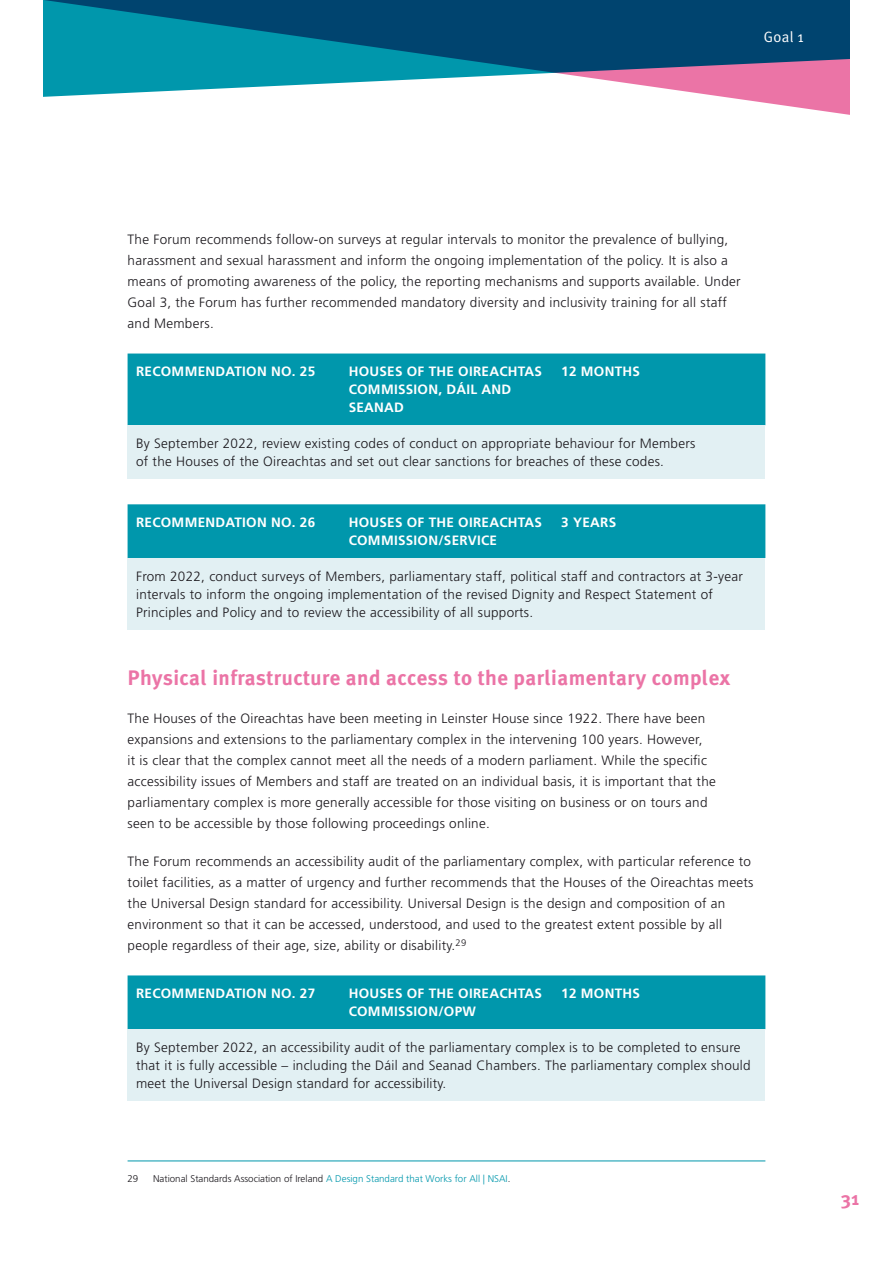
<style>
.page{position:relative;width:893px;height:1263px;background:#fff}
.page>*{position:absolute;margin:0;border:0;box-sizing:border-box;transform-origin:0 0}
.H2_no_indent{font:700 21px "Meta Plus";letter-spacing:.02em;color:#eb74a6}
.t1{font:700 18.9px "Meta Plus";color:#eb74a6}
.t2{font:15px "Meta Plus Normal";color:#fff}
.Body__4{font:300 13.5px/21px "Frutiger LT Std";letter-spacing:.02em;color:#1a171c}
.Table_Body{font:300 13.5px/18px "Frutiger LT Std";letter-spacing:.02em;color:#1a171c}
.TAble_Head{font:700 13.5px/18px "Frutiger LT Std";letter-spacing:.02em;color:#fff}
.Footnote{font:300 9.75px "Frutiger LT Std";color:#1a171c}
.s1{color:#0097ac}
</style>
<div class="page">
<svg style="left:43px;top:0;width:807px;height:115px"></svg>
<div style="left:128px;top:353px;width:637px;height:72px;background:#0097ac"></div>
<div style="left:128px;top:425px;width:637px;height:54px;background:#e2f0f3"></div>
<div style="left:128px;top:504px;width:637px;height:54px;background:#0097ac"></div>
<div style="left:128px;top:558px;width:637px;height:72px;background:#e2f0f3"></div>
<div style="left:128px;top:975px;width:637px;height:54px;background:#0097ac"></div>
<div style="left:128px;top:1029px;width:637px;height:72px;background:#e2f0f3"></div>
<hr style="left:128px;top:1160px;width:637px;height:1px;background:#0097ac">
<p class="t2" style="left:764px;top:28px;width:41px">Goal 1</p>
<p class="Body__4" style="left:128px;top:229px;width:615px">The Forum recommends follow-on surveys at regular intervals to monitor the prevalence of bullying, harassment and sexual harassment and inform the ongoing implementation of the policy. It is also a means of promoting awareness of the policy, the reporting mechanisms and supports available. Under Goal 3, the Forum has further recommended mandatory diversity and inclusivity training for all staff and Members.</p>
<p class="TAble_Head" style="left:136px;top:363px;width:181px">RECOMMENDATION NO. 25</p>
<p class="TAble_Head" style="left:349px;top:363px;width:195px">HOUSES OF THE OIREACHTAS<br>COMMISSION, DÁIL AND<br>SEANAD</p>
<p class="TAble_Head" style="left:561px;top:363px;width:80px">12 MONTHS</p>
<p class="Table_Body" style="left:136px;top:435px;width:561px">By September 2022, review existing codes of conduct on appropriate behaviour for Members of the Houses of the Oireachtas and set out clear sanctions for breaches of these codes.</p>
<p class="TAble_Head" style="left:136px;top:514px;width:181px">RECOMMENDATION NO. 26</p>
<p class="TAble_Head" style="left:349px;top:514px;width:195px">HOUSES OF THE OIREACHTAS<br>COMMISSION/SERVICE</p>
<p class="TAble_Head" style="left:561px;top:514px;width:56px">3 YEARS</p>
<p class="Table_Body" style="left:136px;top:567px;width:608px">From 2022, conduct surveys of Members, parliamentary staff, political staff and contractors at 3-year intervals to inform the ongoing implementation of the revised Dignity and Respect Statement of<br>Principles and Policy and to review the accessibility of all supports.</p>
<p class="H2_no_indent" style="left:128px;top:665px;width:604px">Physical infrastructure and access to the parliamentary complex</p>
<p class="Body__4" style="left:128px;top:708px;width:590px">The Houses of the Oireachtas have been meeting in Leinster House since 1922. There have been expansions and extensions to the parliamentary complex in the intervening 100 years. However,<br>it is clear that the complex cannot meet all the needs of a modern parliament. While the specific accessibility issues of Members and staff are treated on an individual basis, it is important that the parliamentary complex is more generally accessible for those visiting on business or on tours and seen to be accessible by those following proceedings online.</p>
<p class="Body__4" style="left:128px;top:851px;width:627px">The Forum recommends an accessibility audit of the parliamentary complex, with particular reference to toilet facilities, as a matter of urgency and further recommends that the Houses of the Oireachtas meets the Universal Design standard for accessibility. Universal Design is the design and composition of an environment so that it can be accessed, understood, and used to the greatest extent possible by all people regardless of their age, size, ability or disability.<sup>29</sup></p>
<p class="TAble_Head" style="left:136px;top:985px;width:181px">RECOMMENDATION NO. 27</p>
<p class="TAble_Head" style="left:349px;top:985px;width:195px">HOUSES OF THE OIREACHTAS<br>COMMISSION/OPW</p>
<p class="TAble_Head" style="left:561px;top:985px;width:80px">12 MONTHS</p>
<p class="Table_Body" style="left:136px;top:1038px;width:616px">By September 2022, an accessibility audit of the parliamentary complex is to be completed to ensure that it is fully accessible – including the Dáil and Seanad Chambers. The parliamentary complex should meet the Universal Design standard for accessibility.</p>
<p class="Footnote" style="left:128px;top:1173px;width:12px">29</p>
<p class="Footnote" style="left:153px;top:1173px;width:359px">National Standards Association of Ireland <span class="s1">A Design Standard that Works for All | NSAI</span>.</p>
<h2 class="t1" style="left:841px;top:1188px;width:19px">31</h2>
</div>
